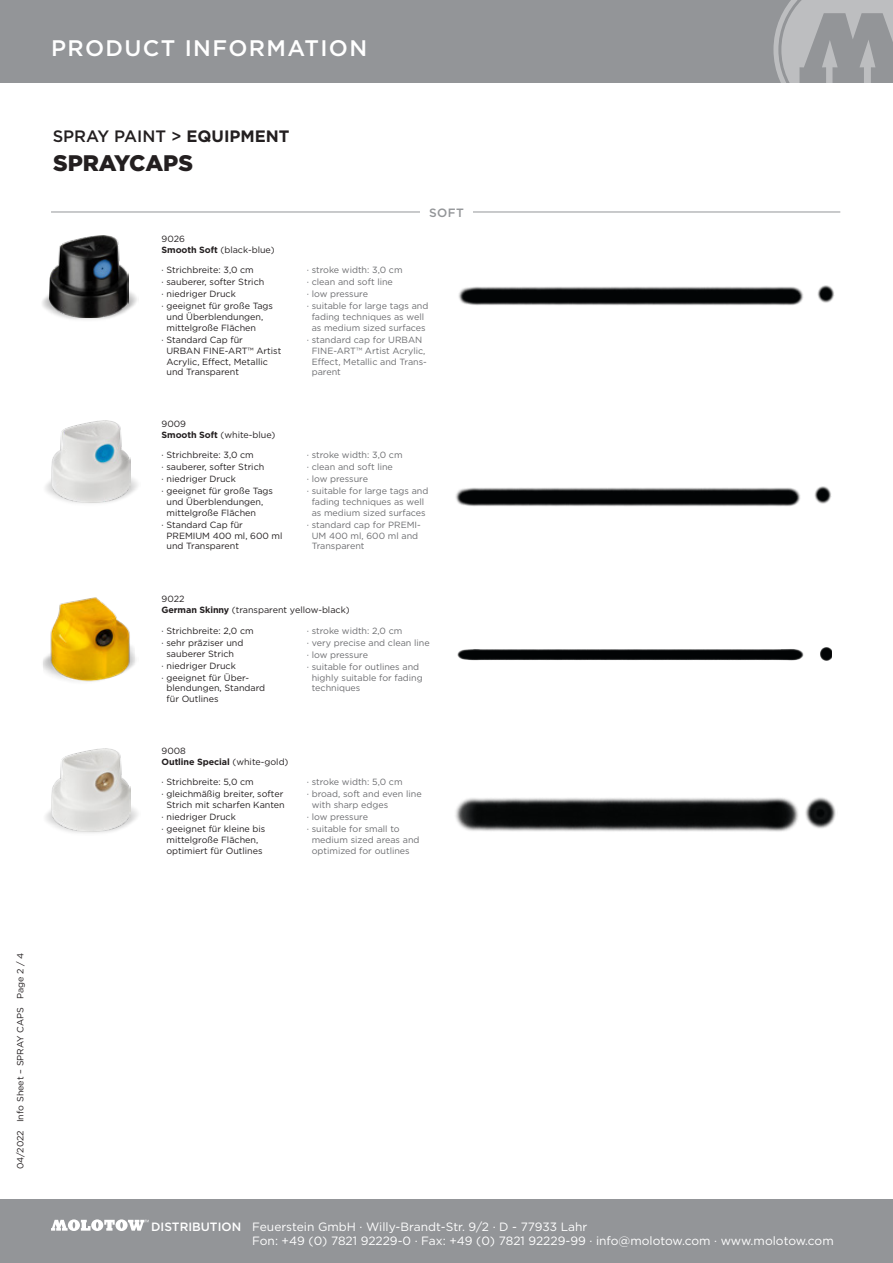
<style>
.page{position:relative;width:893px;height:1263px;background:#fff}
.page>*{position:absolute;margin:0;border:0;box-sizing:border-box;transform-origin:0 0}
.t1{font:500 22.5px "Gotham";letter-spacing:.06em;color:#fff}
.t2{font:900 22.5px "Gotham";letter-spacing:-.005em;color:#231f20}
.t3{font:500 16.5px "Gotham";color:#231f20}
.t4{font:12px/14.4px "Gotham";color:#fff}
.t5{font:500 12px "Gotham";color:#fff}
._04_Headline_Rahmen{font:500 12px "Gotham";color:#939598}
.t6{font:9px/10.8px "Gotham";color:#231f20}
.t7{font:9px/10.8px "Gotham";color:#6c6d70}
.t8{font:700 9px "Gotham";letter-spacing:-.01em;color:#231f20}
.s1{font-weight:700}
.s2{font-weight:400}
</style>
<div class="page">
<hr style="left:51px;top:212px;width:789px;height:1px;background:#939598">
<div style="left:420px;top:199px;width:53px;height:26px;background:#fff"></div>
<div style="left:0;top:0;width:893px;height:83px;background:#939598"></div>
<svg style="left:773px;top:0;width:120px;height:83px"></svg>
<div style="left:0;top:1199px;width:893px;height:64px;background:#939598"></div>
<svg style="left:51px;top:1219px;width:98px;height:12px"></svg>
<img style="left:43px;top:597px;width:92px;height:85px">
<img style="left:458px;top:647px;width:374px;height:14px">
<img style="left:455px;top:486px;width:376px;height:21px">
<img style="left:45px;top:463px;width:93px;height:41px">
<img style="left:52px;top:420px;width:79px;height:83px">
<img style="left:455px;top:797px;width:381px;height:35px">
<img style="left:45px;top:792px;width:93px;height:41px">
<img style="left:52px;top:749px;width:79px;height:82px">
<img style="left:458px;top:285px;width:376px;height:21px">
<img style="left:42px;top:291px;width:95px;height:29px">
<img style="left:49px;top:236px;width:80px;height:82px">
<h1 class="t1" style="left:51px;top:34px;width:318px">PRODUCT INFORMATION</h1>
<h2 class="t3" style="left:53px;top:125px;width:238px">SPRAY PAINT &gt; <span class="s1">EQUIPMENT</span></h2>
<h1 class="t2" style="left:53px;top:147px;width:141px">SPRAYCAPS</h1>
<p class="t6" style="left:162px;top:233px;width:25px">9026</p>
<p class="t6" style="left:162px;top:244px;width:114px"><span class="s1">Smooth Soft</span> (black-blue)</p>
<p class="t6" style="left:162px;top:265px;width:94px">∙ Strichbreite: 3,0 cm</p>
<p class="t6" style="left:162px;top:277px;width:104px">∙ sauberer, softer Strich</p>
<p class="t6" style="left:162px;top:289px;width:76px">∙ niedriger Druck</p>
<p class="t6" style="left:166px;top:301px;width:108px;text-indent:-5px">∙ geeignet für große Tags und Überblendungen, mittelgroße Flächen</p>
<p class="t6" style="left:166px;top:334px;width:116px;text-indent:-5px">∙ Standard Cap für<br>URBAN FINE-ART™ Artist<br>Acrylic, Effect, Metallic und Transparent</p>
<p class="t6" style="left:162px;top:418px;width:26px">9009</p>
<p class="t6" style="left:162px;top:429px;width:115px"><span class="s1">Smooth Soft</span> (white-blue)</p>
<p class="t6" style="left:162px;top:449px;width:94px">∙ Strichbreite: 3,0 cm</p>
<p class="t6" style="left:162px;top:461px;width:104px">∙ sauberer, softer Strich</p>
<p class="t6" style="left:162px;top:473px;width:76px">∙ niedriger Druck</p>
<p class="t6" style="left:166px;top:485px;width:108px;text-indent:-5px">∙ geeignet für große Tags und Überblendungen, mittelgroße Flächen</p>
<p class="t6" style="left:166px;top:519px;width:118px;text-indent:-5px">∙ Standard Cap für<br>PREMIUM 400 ml, 600 ml und Transparent</p>
<p class="_04_Headline_Rahmen" style="left:429px;top:205px;width:36px">SOFT</p>
<p class="t7" style="left:307px;top:265px;width:97px">∙ stroke width: 3,0 cm</p>
<p class="t7" style="left:307px;top:277px;width:88px">∙ clean and soft line</p>
<p class="t7" style="left:307px;top:289px;width:63px">∙ low pressure</p>
<p class="t7" style="left:307px;top:301px;width:123px;text-align:center">∙ suitable for large tags and fading techniques as well as medium sized surfaces</p>
<p class="t7" style="left:312px;top:334px;width:117px;text-indent:-5px">∙ standard cap for URBAN<br>FINE-ART™ Artist Acrylic,<br>Effect, Metallic and Trans&shy;parent</p>
<p class="t7" style="left:307px;top:449px;width:97px">∙ stroke width: 3,0 cm</p>
<p class="t7" style="left:307px;top:461px;width:88px">∙ clean and soft line</p>
<p class="t7" style="left:307px;top:473px;width:63px">∙ low pressure</p>
<p class="t7" style="left:307px;top:485px;width:123px;text-align:center">∙ suitable for large tags and fading techniques as well as medium sized surfaces</p>
<p class="t7" style="left:312px;top:519px;width:111px;text-indent:-5px">∙ standard cap for PREMI-<br>UM 400 ml, 600 ml and<br>Transparent</p>
<p class="t6" style="left:162px;top:593px;width:24px">9022</p>
<p class="t6" style="left:162px;top:604px;width:190px"><span class="s1">German Skinny</span> (transparent yellow-black)</p>
<p class="t6" style="left:162px;top:625px;width:94px">∙ Strichbreite: 2,0 cm</p>
<p class="t6" style="left:162px;top:637px;width:83px;text-align:center">∙ sehr präziser und sauberer Strich</p>
<p class="t6" style="left:162px;top:660px;width:76px">∙ niedriger Druck</p>
<p class="t6" style="left:166px;top:672px;width:100px;text-indent:-5px">∙ geeignet für Über&shy;blendungen, Standard für Outlines</p>
<p class="t6" style="left:162px;top:745px;width:26px">9008</p>
<p class="t8" style="left:162px;top:755px;width:128px">Outline Special <span class="s2">(white-gold)</span></p>
<p class="t6" style="left:162px;top:776px;width:94px">∙ Strichbreite: 5,0 cm</p>
<p class="t6" style="left:162px;top:788px;width:125px;text-align:center">∙ gleichmäßig breiter, softer<br>Strich mit scharfen Kanten</p>
<p class="t6" style="left:162px;top:811px;width:76px">∙ niedriger Druck</p>
<p class="t6" style="left:162px;top:823px;width:105px;text-align:center">∙ geeignet für kleine bis mittelgroße Flächen, optimiert für Outlines</p>
<p class="t7" style="left:307px;top:625px;width:97px">∙ stroke width: 2,0 cm</p>
<p class="t7" style="left:307px;top:637px;width:125px">∙ very precise and clean line</p>
<p class="t7" style="left:307px;top:649px;width:63px">∙ low pressure</p>
<p class="t7" style="left:312px;top:661px;width:113px;text-indent:-5px">∙ suitable for outlines and highly suitable for fading techniques</p>
<p class="t7" style="left:307px;top:776px;width:97px">∙ stroke width: 5,0 cm</p>
<p class="t7" style="left:312px;top:788px;width:111px;text-indent:-5px">∙ broad, soft and even line with sharp edges</p>
<p class="t7" style="left:307px;top:811px;width:63px">∙ low pressure</p>
<p class="t7" style="left:312px;top:823px;width:109px;text-indent:-5px">∙ suitable for small to medium sized areas and optimized for outlines</p>
<p class="t6" style="left:15px;top:1169px;width:218px;rotate:-90deg">04/2022 Info Sheet – SPRAY CAPS Page 2 / 4</p>
<h3 class="t5" style="left:151px;top:1218px;width:91px">DISTRIBUTION</h3>
<h3 class="t4" style="left:252px;top:1219px;width:583px">Feuerstein GmbH · Willy-Brandt-Str. 9/2 · D - 77933 Lahr<br>Fon: +49 (0) 7821 92229-0 · Fax: +49 (0) 7821 92229-99 · info@molotow.com · www.molotow.com</h3>
</div>
